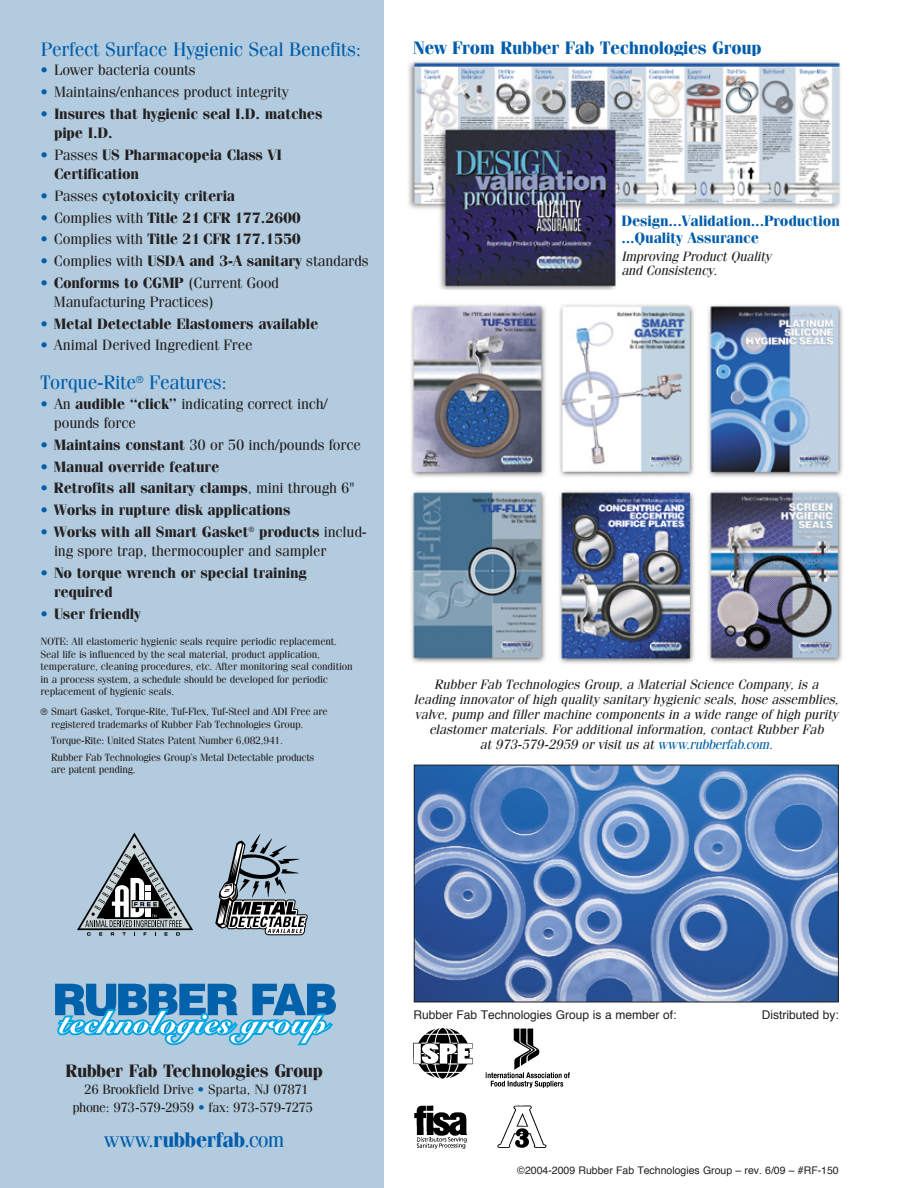
<style>
.page{position:relative;width:918px;height:1188px;background:#fff}
.page>*{position:absolute;margin:0;border:0;box-sizing:border-box;transform-origin:0 0}
.t1{font:700 21px "Fenice";letter-spacing:-.03em;color:#015dab}
.t2{font:19.5px "Fenice";letter-spacing:-.015em;color:#015dab}
.t3{font:700 18px "Fenice";letter-spacing:-.02em;color:#015dab}
.t4{font:700 18px "Fenice";letter-spacing:-.02em;color:#231f20}
.t5{font:700 15px/19.5px "Fenice";letter-spacing:-.015em;color:#231f20}
.t6{font:15px/19.5px "Fenice";letter-spacing:-.015em;color:#231f20}
.t7{font:700 15px/17.2px "Fenice";letter-spacing:-.01em;color:#015dab}
.t8{font:italic 13.5px/15px "Fenice";letter-spacing:-.01em;color:#231f20}
.t9{font:13.5px/17.4px "Fenice";letter-spacing:-.02em;color:#231f20;text-align:center}
.t10{font:12px "Helvetica";color:#231f20}
.t11{font:10.5px/12.5px "Fenice";letter-spacing:-.015em;color:#231f20}
.t12{font:10.5px "Helvetica";color:#231f20}
.s1{color:#015dab}
.s2{font-weight:400;color:#015dab}
.s3{font-weight:400}
.s4{font-weight:700}
.s5{font-family:"Univers";font-weight:300;font-size:9px}
.s6{color:#0161aa}
</style>
<div class="page">
<img style="left:416px;top:767px;width:421px;height:233px">
<div style="left:414px;top:765px;width:425px;height:237px;border:1px solid #231f20"></div>
<div style="left:0;top:0;width:384px;height:1188px;background:#b2cbde"></div>
<img style="left:485px;top:1028px;width:85px;height:60px">
<img style="left:414px;top:1105px;width:53px;height:44px">
<img style="left:413px;top:1028px;width:60px;height:51px">
<img style="left:497px;top:1105px;width:50px;height:43px">
<svg style="left:77px;top:833px;width:116px;height:103px"></svg>
<svg style="left:215px;top:834px;width:92px;height:101px"></svg>
<img style="left:408px;top:61px;width:433px;height:229px">
<img style="left:411px;top:304px;width:432px;height:360px">
<svg style="left:55px;top:984px;width:281px;height:61px"></svg>
<h2 class="t2" style="left:40px;top:37px;width:322px">Perfect Surface Hygienic Seal Benefits:</h2>
<h3 class="t6" style="left:40px;top:60px;width:157px"><span class="s1">•</span> Lower bacteria counts</h3>
<h3 class="t6" style="left:40px;top:82px;width:250px"><span class="s1">•</span> Maintains/enhances product integrity</h3>
<h3 class="t5" style="left:54px;top:103px;width:270px;text-indent:-14px"><span class="s2">•</span> Insures that hygienic seal I.D. matches pipe I.D.</h3>
<h3 class="t5" style="left:54px;top:145px;width:228px;text-indent:-14px"><span class="s2">•</span> <span class="s3">Passes</span> US Pharmacopeia Class VI<br>Certification</h3>
<h3 class="t5" style="left:41px;top:186px;width:196px"><span class="s2">•</span> <span class="s3">Passes</span> cytotoxicity criteria</h3>
<h3 class="t5" style="left:41px;top:207px;width:262px"><span class="s2">•</span> <span class="s3">Complies with</span> Title 21 CFR 177.2600</h3>
<h3 class="t5" style="left:40px;top:229px;width:262px"><span class="s2">•</span> <span class="s3">Complies with</span> Title 21 CFR 177.1550</h3>
<h3 class="t6" style="left:40px;top:251px;width:330px"><span class="s1">•</span> Complies with <span class="s4">USDA and 3-A sanitary</span> standards</h3>
<h3 class="t6" style="left:54px;top:272px;width:227px;text-indent:-13px"><span class="s1">•</span> <span class="s4">Conforms to CGMP</span> (Current Good<br>Manufacturing Practices)</h3>
<h3 class="t5" style="left:40px;top:314px;width:280px"><span class="s2">•</span> Metal Detectable Elastomers available</h3>
<h3 class="t6" style="left:40px;top:335px;width:214px"><span class="s1">•</span> Animal Derived Ingredient Free</h3>
<h2 class="t2" style="left:40px;top:371px;width:188px">Torque-Rite<sup>®</sup> Features:</h2>
<h3 class="t6" style="left:54px;top:394px;width:275px;text-indent:-13px"><span class="s1">•</span> An <span class="s4">audible “click”</span> indicating correct inch/ pounds force</h3>
<h3 class="t6" style="left:40px;top:435px;width:322px"><span class="s1">•</span> <span class="s4">Maintains constant</span> 30 or 50 inch/pounds force</h3>
<h3 class="t5" style="left:40px;top:456px;width:180px"><span class="s2">•</span> Manual override feature</h3>
<h3 class="t5" style="left:40px;top:478px;width:315px"><span class="s2">•</span> Retrofits all sanitary clamps<span class="s3">, mini through 6"</span></h3>
<h3 class="t5" style="left:40px;top:500px;width:252px"><span class="s2">•</span> Works in rupture disk applications</h3>
<h3 class="t6" style="left:54px;top:521px;width:314px;text-indent:-14px"><span class="s1">•</span> <span class="s4">Works with all Smart Gasket</span><sup>®</sup> <span class="s4">products</span> includ&shy;ing spore trap, thermocoupler and sampler</h3>
<h3 class="t5" style="left:54px;top:562px;width:254px;text-indent:-13px"><span class="s2">•</span> No torque wrench or special training required</h3>
<h3 class="t5" style="left:41px;top:604px;width:102px"><span class="s2">•</span> User friendly</h3>
<p class="t11" style="left:40px;top:635px;width:314px">NOTE: All elastomeric hygienic seals require periodic replacement.<br>Seal life is influenced by the seal material, product application, temperature, cleaning procedures, etc. After monitoring seal condition in a process system, a schedule should be developed for periodic replacement of hygienic seals.</p>
<p class="t11" style="left:51px;top:705px;width:278px;text-indent:-11px"><span class="s5">®</span> Smart Gasket, Torque-Rite, Tuf-Flex, Tuf-Steel and ADI Free are registered trademarks of Rubber Fab Technologies Group.</p>
<p class="t11" style="left:51px;top:732px;width:265px;line-height:16.5px">Torque-Rite: United States Patent Number 6,082,941.<br>Rubber Fab Technologies Group’s Metal Detectable products</p>
<p class="t11" style="left:51px;top:763px;width:86px">are patent pending.</p>
<h3 class="t3" style="left:413px;top:37px;width:350px">New From Rubber Fab Technologies Group</h3>
<h3 class="t7" style="left:621px;top:212px;width:220px">Design...Validation...Production ...Quality Assurance</h3>
<p class="t8" style="left:621px;top:249px;width:151px;line-height:13.5px">Improving Product Quality and Consistency.</p>
<p class="t8" style="left:414px;top:677px;width:426px;text-align:center">Rubber Fab Technologies Group, a Material Science Company, is a leading innovator of high quality sanitary hygienic seals, hose assemblies, valve, pump and filler machine components in a wide range of high purity elastomer materials. For additional information, contact Rubber Fab<br>at 973-579-2959 or visit us at <span class="s6">www.rubberfab.com.</span></p>
<h3 class="t4" style="left:65px;top:1060px;width:259px">Rubber Fab Technologies Group</h3>
<p class="t9" style="left:73px;top:1081px;width:242px">26 Brookfield Drive <span class="s6">•</span> Sparta, NJ 07871 phone: 973-579-2959 <span class="s6">•</span> fax: 973-579-7275</p>
<h1 class="t1" style="left:104px;top:1127px;width:182px"><span class="s3">www.</span>rubberfab<span class="s3">.com</span></h1>
<p class="t10" style="left:413px;top:1004px;width:265px">Rubber Fab Technologies Group is a member of:</p>
<p class="t10" style="left:762px;top:1004px;width:79px">Distributed by:</p>
<p class="t12" style="left:517px;top:1162px;width:323px">©2004-2009 Rubber Fab Technologies Group – rev. 6/09 – #RF-150</p>
</div>
